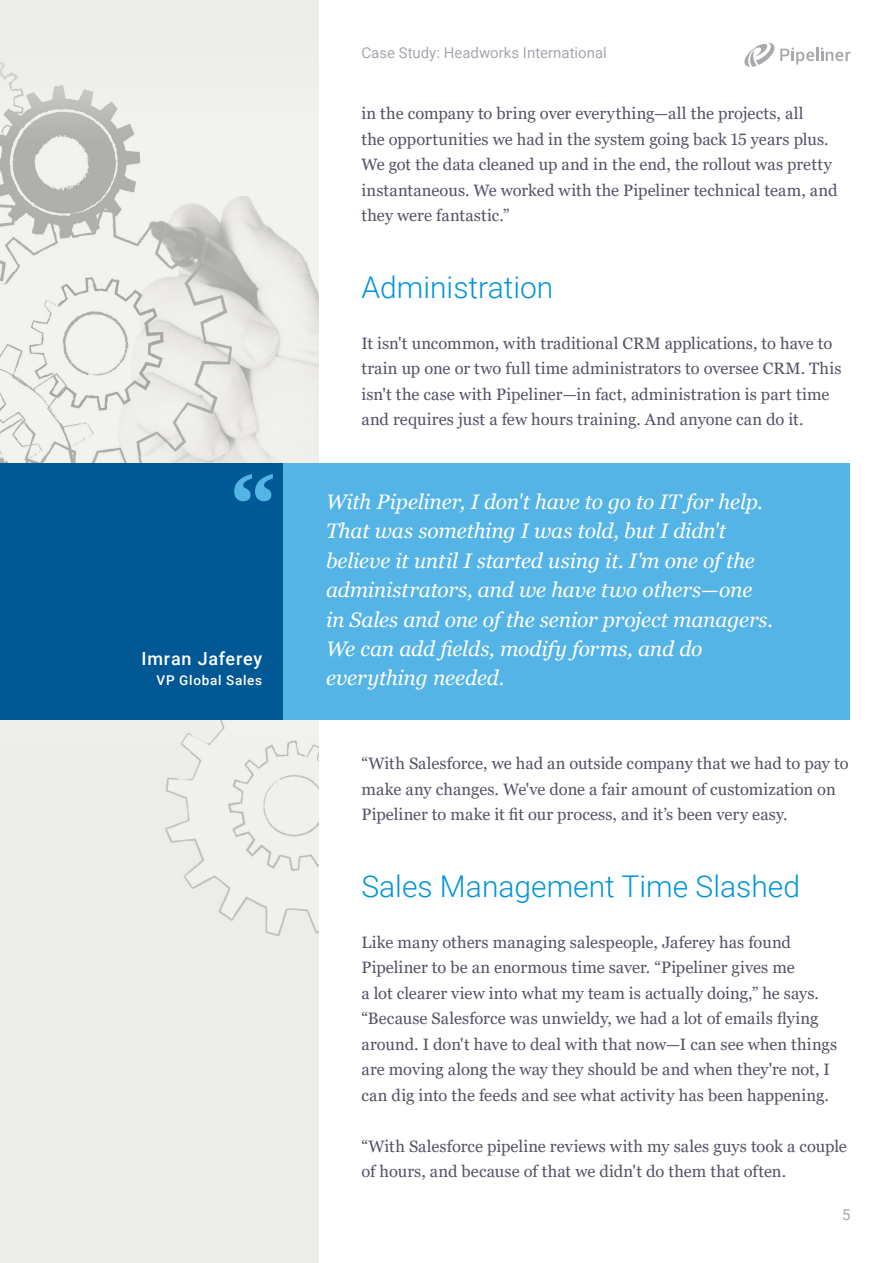
<style>
.page{position:relative;width:893px;height:1263px;background:#fff}
.page>*{position:absolute;margin:0;border:0;box-sizing:border-box;transform-origin:0 0}
.Headline_H2{font:300 30px "Roboto";color:#0095da}
.Quotation{font:italic 21px/29.4px "Georgia";letter-spacing:-.01em;color:#fff}
.LC_-_Name{font:500 18px "Roboto";letter-spacing:.04em;color:#fff}
.Default_text_flow{font:16.5px/25.5px "Georgia";letter-spacing:.005em;color:#525366}
.t1{font:15px "Roboto";color:#a9a5af}
.LC_-_Default_text{font:500 13.5px "Roboto";letter-spacing:.055em;color:#fff}
</style>
<div class="page">
<img style="left:0;top:0;width:319px;height:1263px">
<div style="left:0;top:463px;width:283px;height:256px;background:#005895"></div>
<div style="left:283px;top:463px;width:567px;height:256px;background:#55b4e6"></div>
<svg style="left:234px;top:474px;width:39px;height:27px"></svg>
<svg style="left:744px;top:43px;width:106px;height:24px"></svg>
<p class="LC_-_Name" style="left:142px;top:646px;width:122px">Imran Jaferey</p>
<p class="LC_-_Default_text" style="left:156px;top:671px;width:107px">VP Global Sales</p>
<p class="t1" style="left:361px;top:42px;width:247px">Case Study: Headworks International</p>
<p class="Default_text_flow" style="left:361px;top:101px;width:478px">in the company to bring over everything—all the projects, all<br>the opportunities we had in the system going back 15 years plus.<br>We got the data cleaned up and in the end, the rollout was pretty instantaneous. We worked with the Pipeliner technical team, and they were fantastic.”</p>
<p class="Headline_H2" style="left:361px;top:266px;width:193px">Administration</p>
<p class="Default_text_flow" style="left:361px;top:330px;width:481px">It isn't uncommon, with traditional CRM applications, to have to train up one or two full time administrators to oversee CRM. This isn't the case with Pipeliner—in fact, administration is part time and requires just a few hours training. And anyone can do it.</p>
<p class="Quotation" style="left:326px;top:487px;width:449px">With Pipeliner, I don't have to go to IT for help.<br>That was something I was told, but I didn't believe it until I started using it. I'm one of the administrators, and we have two others—one in Sales and one of the senior project managers.<br>We can add fields, modify forms, and do everything needed.</p>
<p class="Default_text_flow" style="left:361px;top:751px;width:489px">“With Salesforce, we had an outside company that we had to pay to make any changes. We've done a fair amount of customization on<br>Pipeliner to make it fit our process, and it’s been very easy.</p>
<p class="Headline_H2" style="left:361px;top:865px;width:440px">Sales Management Time Slashed</p>
<p class="Default_text_flow" style="left:361px;top:930px;width:477px">Like many others managing salespeople, Jaferey has found Pipeliner to be an enormous time saver. “Pipeliner gives me<br>a lot clearer view into what my team is actually doing,” he says. “Because Salesforce was unwieldy, we had a lot of emails flying around. I don't have to deal with that now—I can see when things are moving along the way they should be and when they're not, I can dig into the feeds and see what activity has been happening.</p>
<p class="Default_text_flow" style="left:361px;top:1134px;width:487px">“With Salesforce pipeline reviews with my sales guys took a couple of hours, and because of that we didn't do them that often.</p>
<p class="t1" style="left:842px;top:1204px;width:10px">5</p>
</div>
